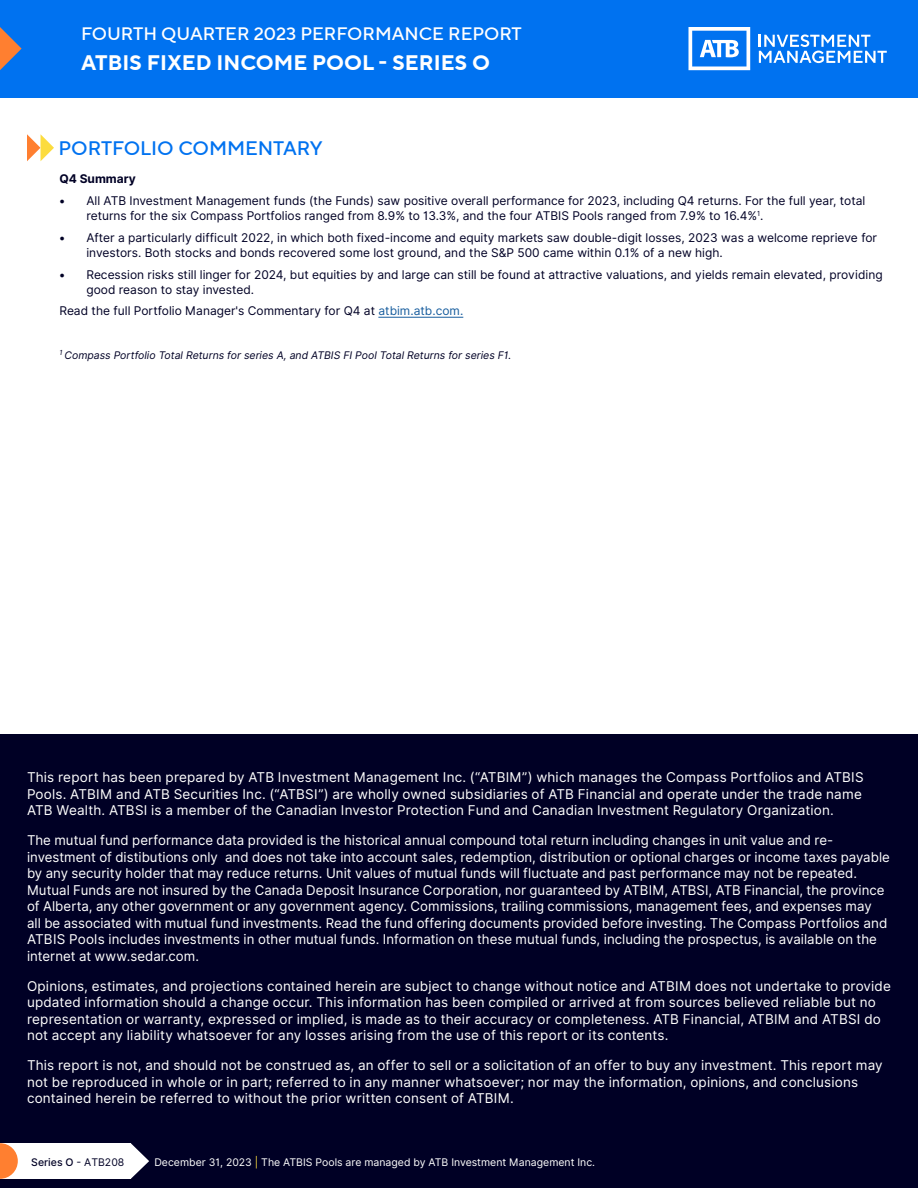
<style>
.page{position:relative;width:918px;height:1188px;background:#fff}
.page>*{position:absolute;margin:0;border:0;box-sizing:border-box;transform-origin:0 0}
.Portfolio_Name{font:700 21px "ATBTT Norms";color:#fff}
.Section_title{font:500 19.5px "ATBTT Norms";letter-spacing:-.005em;color:#0072f0}
.t1{font:500 18px "ATBTT Norms";color:#fff}
.t2{font:13.5px/16.5px "Inter";letter-spacing:.01em;color:#fff}
.t3{font:12px/15px "Inter";color:#000025}
.t4{font:700 12px "Inter";color:#000025}
.t5{font:italic 10.5px "Inter";color:#000025}
.t6{font:10.5px "Inter";color:#fff}
.t7{font:500 10.5px "Inter";color:#000025}
.s1{color:#175d9e}
.s2{font-weight:400}
.s3{color:#fcdc3e}
</style>
<div class="page">
<div style="left:0;top:734px;width:918px;height:454px;background:#000025"></div>
<div style="left:0;top:0;width:918px;height:97px;background:#0072f0"></div>
<svg style="left:0;top:27px;width:22px;height:43px"></svg>
<div style="left:0;top:1143px;width:131px;height:36px;background:#fff"></div>
<svg style="left:0;top:1143px;width:18px;height:36px"></svg>
<svg style="left:131px;top:1143px;width:18px;height:36px"></svg>
<svg style="left:759px;top:34px;width:128px;height:29px"></svg>
<svg style="left:688px;top:27px;width:62px;height:43px"></svg>
<svg style="left:27px;top:134px;width:27px;height:27px"></svg>
<hr style="left:378px;top:317px;width:85px;height:1px;background:#175d9e">
<h3 class="t1" style="left:81px;top:20px;width:442px">FOURTH QUARTER 2023 PERFORMANCE REPORT</h3>
<p class="Portfolio_Name" style="left:81px;top:47px;width:411px">ATBIS FIXED INCOME POOL - SERIES O</p>
<p class="Section_title" style="left:58px;top:134px;width:266px">PORTFOLIO COMMENTARY</p>
<p class="t4" style="left:59px;top:170px;width:78px">Q4 Summary</p>
<p class="t3" style="left:86px;top:193px;width:781px;text-indent:-27px">• All ATB Investment Management funds (the Funds) saw positive overall performance for 2023, including Q4 returns. For the full year, total returns for the six Compass Portfolios ranged from 8.9% to 13.3%, and the four ATBIS Pools ranged from 7.9% to 16.4%<sup>1</sup>.</p>
<p class="t3" style="left:86px;top:230px;width:792px;text-indent:-27px">• After a particularly difficult 2022, in which both fixed-income and equity markets saw double-digit losses, 2023 was a welcome reprieve for investors. Both stocks and bonds recovered some lost ground, and the S&amp;P 500 came within 0.1% of a new high.</p>
<p class="t3" style="left:86px;top:267px;width:798px;text-indent:-27px">• Recession risks still linger for 2024, but equities by and large can still be found at attractive valuations, and yields remain elevated, providing good reason to stay invested.</p>
<p class="t3" style="left:59px;top:304px;width:405px">Read the full Portfolio Manager's Commentary for Q4 at <span class="s1">atbim.atb.com.</span></p>
<p class="t5" style="left:59px;top:347px;width:454px"><sup>1</sup> Compass Portfolio Total Returns for series A, and ATBIS FI Pool Total Returns for series F1.</p>
<p class="t2" style="left:27px;top:769px;width:838px">This report has been prepared by ATB Investment Management Inc. (“ATBIM”) which manages the Compass Portfolios and ATBIS<br>Pools. ATBIM and ATB Securities Inc. (“ATBSI”) are wholly owned subsidiaries of ATB Financial and operate under the trade name<br>ATB Wealth. ATBSI is a member of the Canadian Investor Protection Fund and Canadian Investment Regulatory Organization.</p>
<p class="t2" style="left:27px;top:832px;width:864px">The mutual fund performance data provided is the historical annual compound total return including changes in unit value and re&shy;investment of distibutions only and does not take into account sales, redemption, distribution or optional charges or income taxes payable by any security holder that may reduce returns. Unit values of mutual funds will fluctuate and past performance may not be repeated.<br>Mutual Funds are not insured by the Canada Deposit Insurance Corporation, nor guaranteed by ATBIM, ATBSI, ATB Financial, the province of Alberta, any other government or any government agency. Commissions, trailing commissions, management fees, and expenses may<br>all be associated with mutual fund investments. Read the fund offering documents provided before investing. The Compass Portfolios and ATBIS Pools includes investments in other mutual funds. Information on these mutual funds, including the prospectus, is available on the internet at www.sedar.com.</p>
<p class="t2" style="left:27px;top:978px;width:866px">Opinions, estimates, and projections contained herein are subject to change without notice and ATBIM does not undertake to provide updated information should a change occur. This information has been compiled or arrived at from sources believed reliable but no representation or warranty, expressed or implied, is made as to their accuracy or completeness. ATB Financial, ATBIM and ATBSI do not accept any liability whatsoever for any losses arising from the use of this report or its contents.</p>
<p class="t2" style="left:27px;top:1057px;width:857px">This report is not, and should not be construed as, an offer to sell or a solicitation of an offer to buy any investment. This report may not be reproduced in whole or in part; referred to in any manner whatsoever; nor may the information, opinions, and conclusions contained herein be referred to without the prior written consent of ATBIM.</p>
<p class="t7" style="left:31px;top:1155px;width:95px">Series O <span class="s2">- ATB208</span></p>
<p class="t6" style="left:154px;top:1155px;width:442px">December 31, 2023 <span class="s3">|</span> The ATBIS Pools are managed by ATB Investment Management Inc.</p>
</div>
